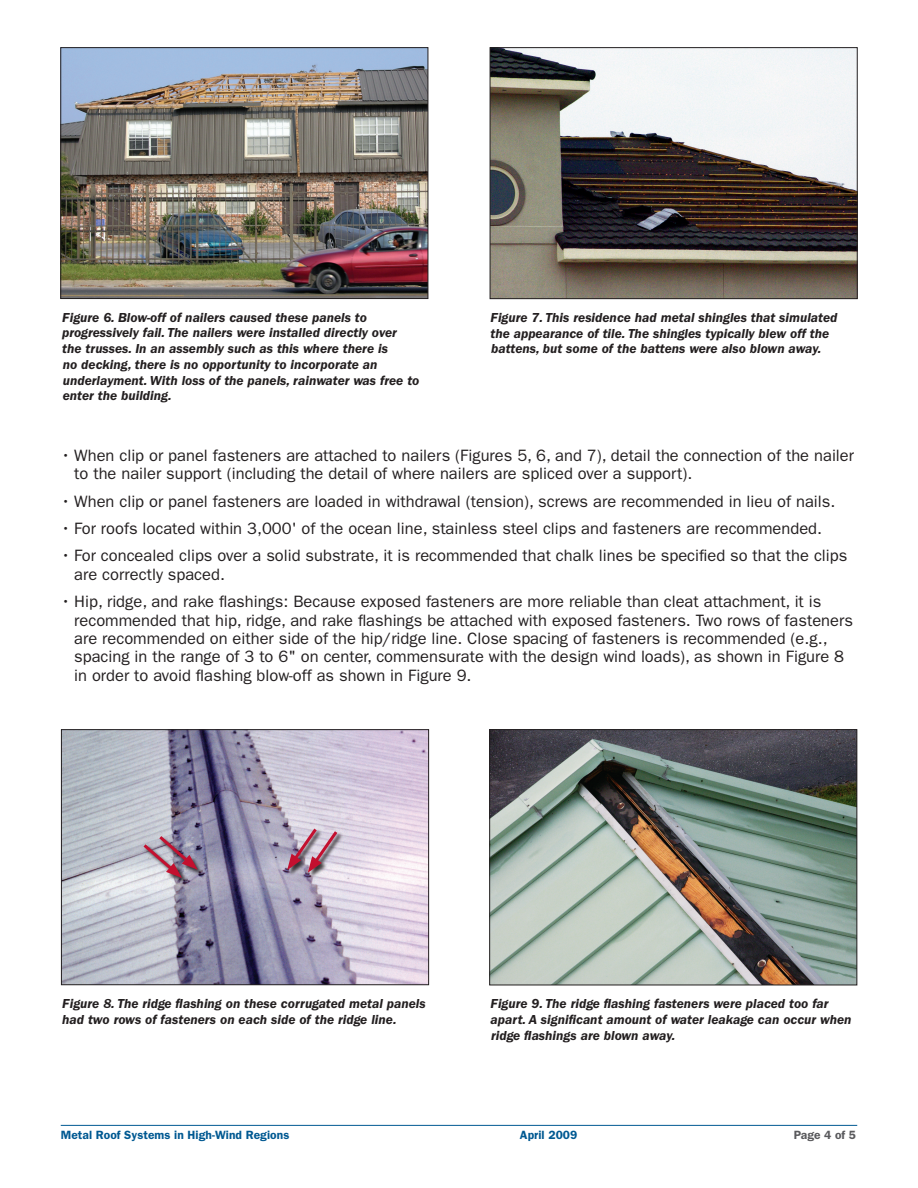
<style>
.page{position:relative;width:918px;height:1188px;background:#fff}
.page>*{position:absolute;margin:0;border:0;box-sizing:border-box;transform-origin:0 0}
.HGCC_body_bullet{font:16.5px/18.3px "ITC Franklin Gothic Std";color:#231f20}
.HGCC_caption{font:italic 600 13.5px/15.8px "ITC Franklin Gothic Std";color:#231f20}
.t1{font:600 12px "ITC Franklin Gothic Std";letter-spacing:.005em;color:#005992}
.t2{font:600 12px "ITC Franklin Gothic Std";color:#5a5a5d}
</style>
<div class="page">
<hr style="left:61px;top:1125px;width:796px;height:1px;background:#005992">
<img style="left:62px;top:49px;width:364px;height:248px">
<div style="left:60px;top:47px;width:368px;height:252px;border:1px solid #231f20"></div>
<img style="left:492px;top:49px;width:364px;height:248px">
<div style="left:490px;top:47px;width:368px;height:252px;border:1px solid #231f20"></div>
<img style="left:491px;top:731px;width:364px;height:252px">
<div style="left:489px;top:729px;width:368px;height:256px;border:1px solid #231f20"></div>
<img style="left:63px;top:731px;width:364px;height:252px">
<div style="left:61px;top:729px;width:368px;height:256px;border:1px solid #231f20"></div>
<div style="left:159px;top:836px;width:52px;height:56px;background:#231f20;opacity:.88"></div>
<div style="left:144px;top:844px;width:51px;height:56px;background:#231f20;opacity:.88"></div>
<svg style="left:140px;top:833px;width:58px;height:45px;background:#ad92a3"></svg>
<div style="left:308px;top:831px;width:58px;height:55px;background:#231f20;opacity:.88"></div>
<div style="left:287px;top:828px;width:58px;height:55px;background:#231f20;opacity:.88"></div>
<svg style="left:287px;top:825px;width:53px;height:48px;background:#b998a9"></svg>
<p class="HGCC_caption" style="left:62px;top:309px;width:359px">Figure 6. Blow-off of nailers caused these panels to progressively fail. The nailers were installed directly over the trusses. In an assembly such as this where there is<br>no decking, there is no opportunity to incorporate an underlayment. With loss of the panels, rainwater was free to enter the building.</p>
<p class="HGCC_caption" style="left:490px;top:310px;width:348px">Figure 7. This residence had metal shingles that simulated the appearance of tile. The shingles typically blew off the battens, but some of the battens were also blown away.</p>
<p class="HGCC_body_bullet" style="left:74px;top:446px;width:781px;text-indent:-14px">• When clip or panel fasteners are attached to nailers (Figures 5, 6, and 7), detail the connection of the nailer to the nailer support (including the detail of where nailers are spliced over a support).</p>
<p class="HGCC_body_bullet" style="left:61px;top:492px;width:776px">• When clip or panel fasteners are loaded in withdrawal (tension), screws are recommended in lieu of nails.</p>
<p class="HGCC_body_bullet" style="left:61px;top:519px;width:763px">• For roofs located within 3,000' of the ocean line, stainless steel clips and fasteners are recommended.</p>
<p class="HGCC_body_bullet" style="left:74px;top:547px;width:775px;text-indent:-14px">• For concealed clips over a solid substrate, it is recommended that chalk lines be specified so that the clips are correctly spaced.</p>
<p class="HGCC_body_bullet" style="left:74px;top:593px;width:780px;text-indent:-14px">• Hip, ridge, and rake flashings: Because exposed fasteners are more reliable than cleat attachment, it is recommended that hip, ridge, and rake flashings be attached with exposed fasteners. Two rows of fasteners are recommended on either side of the hip/ridge line. Close spacing of fasteners is recommended (e.g., spacing in the range of 3 to 6" on center, commensurate with the design wind loads), as shown in Figure 8 in order to avoid flashing blow-off as shown in Figure 9.</p>
<p class="HGCC_caption" style="left:62px;top:996px;width:365px">Figure 8. The ridge flashing on these corrugated metal panels had two rows of fasteners on each side of the ridge line.</p>
<p class="HGCC_caption" style="left:490px;top:996px;width:363px">Figure 9. The ridge flashing fasteners were placed too far apart. A significant amount of water leakage can occur when ridge flashings are blown away.</p>
<p class="t1" style="left:61px;top:1128px;width:230px">Metal Roof Systems in High-Wind Regions</p>
<p class="t1" style="left:520px;top:1128px;width:59px">April 2009</p>
<p class="t2" style="left:794px;top:1128px;width:64px">Page 4 of 5</p>
</div>
